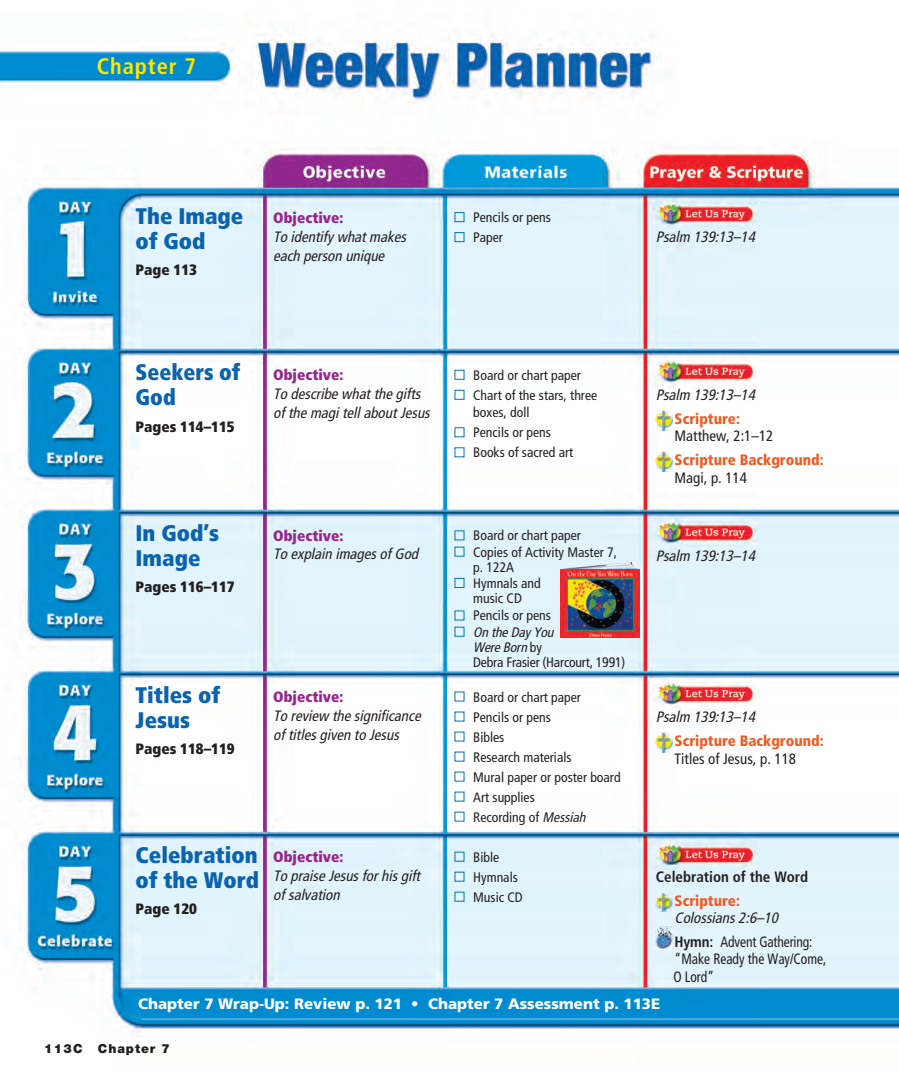
<style>
.page{position:relative;width:899px;height:1085px;background:#fff}
.page>*{position:absolute;margin:0;border:0;box-sizing:border-box;transform-origin:0 0}
.t1{font:900 condensed 22.5px/25px "Frutiger";color:#0a63b0}
.t2{font:900 condensed 22.5px/25px "Frutiger";color:#0a63b0;scale:.96 1}
.t3{font:700 condensed 22.5px "Frutiger";letter-spacing:.04em;color:#ffe601}
.t4{font:italic condensed 15px/18.8px "Frutiger";color:#231f20}
.t5{font:900 condensed 15px/23.8px "Frutiger";color:#f15921}
.t6{font:900 15px "Frutiger";color:#fff}
.t7{font:900 condensed 15px "Frutiger";color:#231f20}
.t8{font:700 condensed 15px/23.8px "Frutiger";color:#231f20}
.t9{font:condensed 15px "Frutiger";color:#231f20}
.t10{font:condensed 15px/17.5px "Frutiger";color:#231f20;scale:.9 1}
.t11{font:condensed 13.75px/20px "Frutiger";color:#231f20}
.t12{font:900 12.5px "Helvetica Neue";letter-spacing:.075em;color:#231f20}
.s1{font-weight:900;font-style:normal;color:#99248e}
.s2{font-style:italic}
.s3{font-weight:900;font-style:normal;color:#f15921}
.s4{font-weight:400;color:#231f20}
.s5{font-weight:400;font-style:italic;color:#231f20}
.s6{font-weight:900;color:#f15921}
.s7{font-weight:700;font-style:normal}
.s8{font-style:normal}
</style>
<div class="page">
<img style="left:0;top:29px;width:899px;height:1008px">
<div style="left:454px;top:212px;width:10px;height:10px;border:1px solid #0073bd"></div>
<div style="left:454px;top:232px;width:10px;height:10px;border:1px solid #0073bd"></div>
<svg style="left:672px;top:410px;width:2px;height:20px"></svg>
<img style="left:656px;top:410px;width:16px;height:20px">
<svg style="left:672px;top:451px;width:2px;height:20px"></svg>
<img style="left:656px;top:451px;width:16px;height:20px">
<svg style="left:672px;top:732px;width:2px;height:20px"></svg>
<img style="left:656px;top:732px;width:16px;height:20px">
<img style="left:656px;top:891px;width:18px;height:20px">
<img style="left:656px;top:926px;width:16px;height:21px">
<img style="left:560px;top:561px;width:79px;height:8px">
<img style="left:560px;top:569px;width:79px;height:68px">
<p class="t3" style="left:97px;top:52px;width:101px">Chapter 7</p>
<p class="t1" style="left:136px;top:203px;width:109px">The Image of God</p>
<p class="t7" style="left:136px;top:261px;width:63px">Page 113</p>
<p class="t4" style="left:273px;top:208px;width:134px"><span class="s1">Objective:<br></span>To identify what makes each person unique</p>
<p class="t2" style="left:136px;top:360px;width:111px">Seekers of<br>God</p>
<p class="t7" style="left:136px;top:417px;width:101px">Pages 114–115</p>
<p class="t4" style="left:273px;top:365px;width:158px"><span class="s1">Objective:<br></span>To describe what the gifts of the magi tell about Jesus</p>
<p class="t1" style="left:136px;top:520px;width:85px">In God’s<br>Image</p>
<p class="t7" style="left:136px;top:577px;width:101px">Pages 116–117</p>
<p class="t4" style="left:273px;top:526px;width:146px"><span class="s1">Objective:<br></span>To explain images of God</p>
<p class="t1" style="left:136px;top:682px;width:86px">Titles of<br>Jesus</p>
<p class="t7" style="left:136px;top:739px;width:101px">Pages 118–119</p>
<p class="t4" style="left:273px;top:687px;width:149px"><span class="s1">Objective:<br></span>To review the significance of titles given to Jesus</p>
<p class="t1" style="left:136px;top:842px;width:125px">Celebration of the Word</p>
<p class="t7" style="left:136px;top:899px;width:63px">Page 120</p>
<p class="t4" style="left:273px;top:847px;width:148px"><span class="s1">Objective:<br></span>To praise Jesus for his gift of salvation</p>
<p class="t11" style="left:473px;top:207px;width:79px">Pencils or pens<br>Paper</p>
<p class="t4" style="left:656px;top:227px;width:100px">Psalm 139:13–14</p>
<p class="t11" style="left:473px;top:365px;width:125px">Board or chart paper<br>Chart of the stars, three</p>
<p class="t11" style="left:473px;top:402px;width:102px">boxes, doll<br>Pencils or pens<br>Books of sacred art</p>
<p class="t11" style="left:473px;top:527px;width:145px;line-height:16.2px">Board or chart paper<br>Copies of Activity Master 7,</p>
<p class="t11" style="left:473px;top:558px;width:69px;line-height:16.2px">p. 122A<br>Hymnals and</p>
<p class="t11" style="left:473px;top:589px;width:79px;line-height:17.5px">music CD<br>Pencils or pens</p>
<p class="t11" style="left:473px;top:624px;width:153px;line-height:15px"><span class="s2">On the Day You<br>Were Born</span> by<br>Debra Frasier (Harcourt, 1991)</p>
<p class="t11" style="left:473px;top:686px;width:149px">Board or chart paper<br>Pencils or pens<br>Bibles<br>Research materials<br>Mural paper or poster board<br>Art supplies<br>Recording of <span class="s2">Messiah</span></p>
<p class="t11" style="left:473px;top:846px;width:51px">Bible<br>Hymnals<br>Music CD</p>
<p class="t4" style="left:656px;top:383px;width:100px;line-height:23.8px;text-align:center">Psalm 139:13–14<br><span class="s3">Scripture:</span></p>
<p class="t5" style="left:674px;top:424px;width:150px"><span class="s4">Matthew, 2:1–12<br></span>Scripture Background:</p>
<p class="t9" style="left:674px;top:468px;width:74px">Magi, p. 114</p>
<p class="t4" style="left:656px;top:547px;width:100px">Psalm 139:13–14</p>
<p class="t5" style="left:674px;top:705px;width:150px;text-indent:-19px"><span class="s5">Psalm 139:13–14<br></span>Scripture Background:</p>
<p class="t9" style="left:674px;top:749px;width:123px">Titles of Jesus, p. 118</p>
<p class="t8" style="left:674px;top:864px;width:135px;text-indent:-19px">Celebration of the Word<br><span class="s6">Scripture:</span></p>
<p class="t4" style="left:674px;top:905px;width:139px;line-height:23.8px">Colossians 2:6–10<br><span class="s7">Hymn:</span> <span class="s8">Advent Gathering:</span></p>
<p class="t10" style="left:673px;top:950px;width:171px">“Make Ready the Way/Come,<br>O Lord”</p>
<p class="t6" style="left:138px;top:994px;width:523px">Chapter 7 Wrap-Up: Review p. 121 • Chapter 7 Assessment p. 113E</p>
<p class="t12" style="left:44px;top:1040px;width:127px">113C Chapter 7</p>
</div>
